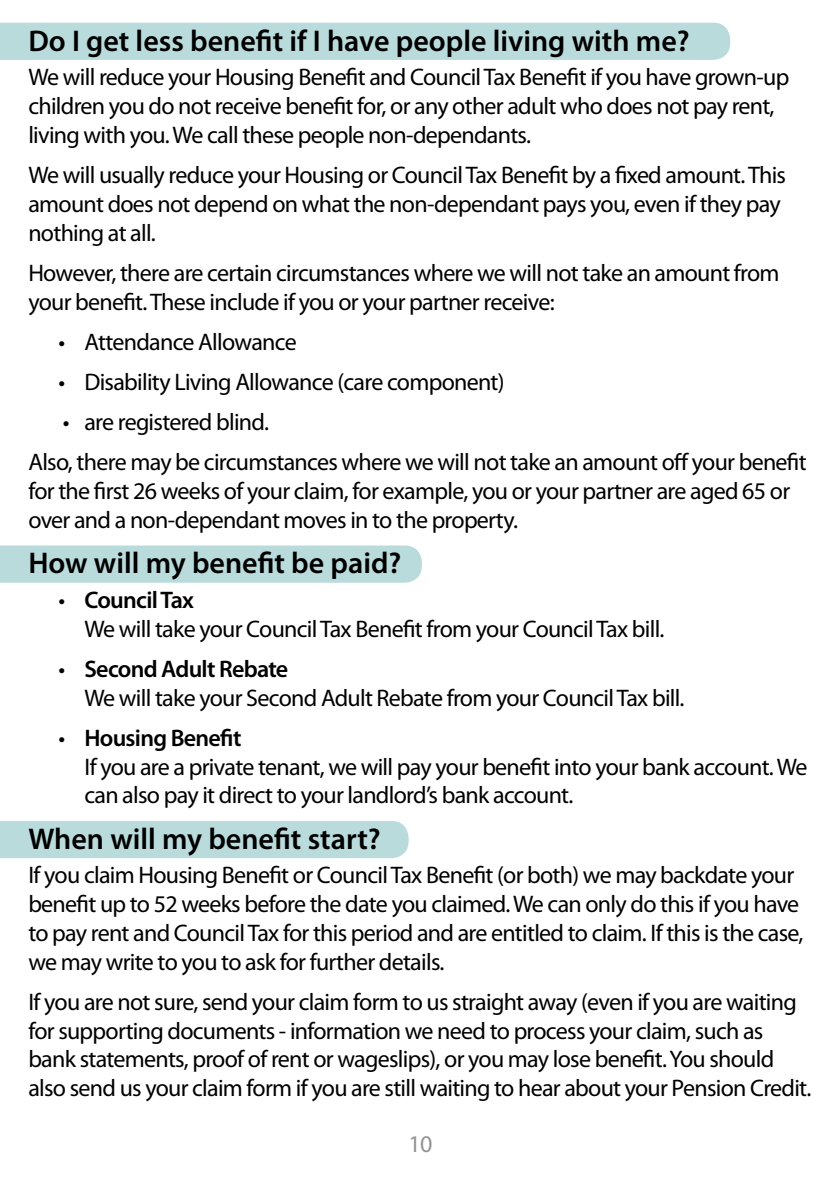
<style>
.page{position:relative;width:840px;height:1191px;background:#fff}
.page>*{position:absolute;margin:0;border:0;box-sizing:border-box;transform-origin:0 0}
.section_titles{font:600 30px "Myriad Pro";color:#000}
.body{font:24px/28.8px "Myriad Pro";letter-spacing:-.03em;color:#000}
.tabs{font:24px/28.8px "Myriad Pro";letter-spacing:-.03em;color:#000}
.t1{font:24px "Myriad Pro";color:#939393}
.s1{font-weight:600}
</style>
<div class="page">
<div style="left:0;top:821px;width:408px;height:37px;background:#b9dbdc"></div>
<div style="left:0;top:545px;width:421px;height:38px;background:#b9dbdc"></div>
<div style="left:0;top:23px;width:729px;height:37px;background:#b9dbdc"></div>
<p class="section_titles" style="left:28px;top:24px;width:662px">Do I get less benefit if I have people living with me?</p>
<p class="body" style="left:28px;top:63px;width:762px">We will reduce your Housing Benefit and Council Tax Benefit if you have grown-up children you do not receive benefit for, or any other adult who does not pay rent, living with you. We call these people non-dependants.</p>
<p class="body" style="left:28px;top:161px;width:758px">We will usually reduce your Housing or Council Tax Benefit by a fixed amount. This amount does not depend on what the non-dependant pays you, even if they pay nothing at all.</p>
<p class="body" style="left:28px;top:259px;width:752px">However, there are certain circumstances where we will not take an amount from your benefit. These include if you or your partner receive:</p>
<p class="tabs" style="left:58px;top:328px;width:240px">• Attendance Allowance</p>
<p class="tabs" style="left:58px;top:368px;width:447px">• Disability Living Allowance (care component)</p>
<p class="tabs" style="left:63px;top:408px;width:208px">• are registered blind.</p>
<p class="body" style="left:28px;top:448px;width:779px">Also, there may be circumstances where we will not take an amount off your benefit for the first 26 weeks of your claim, for example, you or your partner are aged 65 or over and a non-dependant moves in to the property.</p>
<p class="section_titles" style="left:28px;top:546px;width:374px">How will my benefit be paid?</p>
<p class="tabs" style="left:84px;top:586px;width:581px;text-indent:-26px">• <span class="s1">Council Tax<br></span>We will take your Council Tax Benefit from your Council Tax bill.</p>
<p class="tabs" style="left:84px;top:655px;width:601px;text-indent:-26px">• <span class="s1">Second Adult Rebate<br></span>We will take your Second Adult Rebate from your Council Tax bill.</p>
<p class="tabs" style="left:84px;top:723px;width:724px;text-indent:-26px">• <span class="s1">Housing Benefit<br></span>If you are a private tenant, we will pay your benefit into your bank account. We can also pay it direct to your landlord’s bank account.</p>
<p class="section_titles" style="left:28px;top:822px;width:354px">When will my benefit start?</p>
<p class="body" style="left:28px;top:861px;width:776px">If you claim Housing Benefit or Council Tax Benefit (or both) we may backdate your benefit up to 52 weeks before the date you claimed. We can only do this if you have to pay rent and Council Tax for this period and are entitled to claim. If this is the case, we may write to you to ask for further details.</p>
<p class="body" style="left:28px;top:987px;width:784px">If you are not sure, send your claim form to us straight away (even if you are waiting for supporting documents - information we need to process your claim, such as bank statements, proof of rent or wageslips), or you may lose benefit. You should also send us your claim form if you are still waiting to hear about your Pension Credit.</p>
<p class="t1" style="left:408px;top:1131px;width:25px">10</p>
</div>
